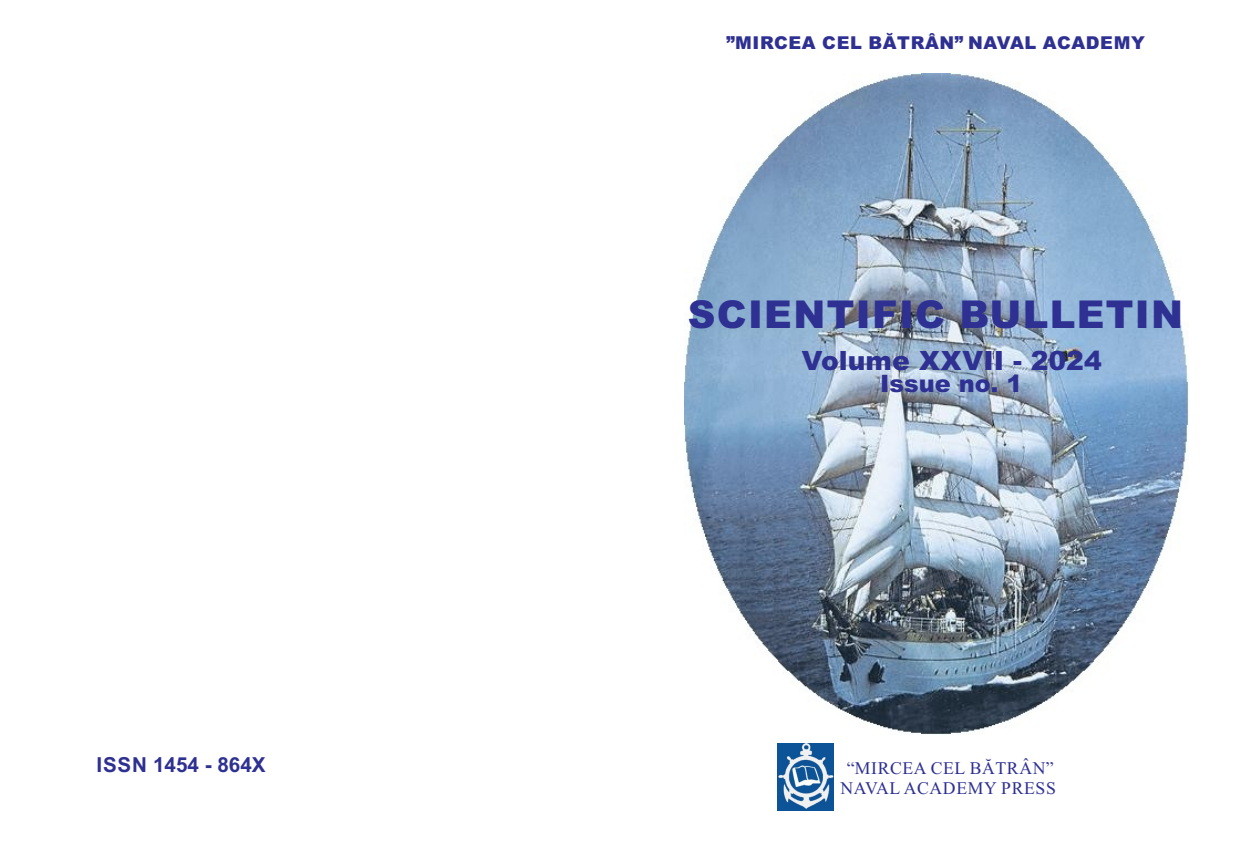
<style>
.page{position:relative;width:1248px;height:842px;background:#fff}
.page>*{position:absolute;margin:0;border:0;box-sizing:border-box;transform-origin:0 0}
.t1{font:900 38.4px "Arial";letter-spacing:.035em;color:#2e3092}
.t2{font:900 26.6px "Arial";color:#2e3092}
.t3{font:900 24px "Arial";color:#2e3092}
.t4{font:700 20.7px "Arial";color:#2e3092}
.t5{font:17.7px/19.6px "Times New Roman";letter-spacing:.035em;color:#2e3092;text-align:center}
.t6{font:900 17.7px "Arial";letter-spacing:.035em;color:#2e3092}
</style>
<div class="page">
<img style="left:777px;top:743px;width:56px;height:67px">
<img style="left:684px;top:74px;width:504px;height:660px">
<p class="t4" style="left:97px;top:757px;width:171px">ISSN 1454 - 864X</p>
<p class="t6" style="left:726px;top:36px;width:420px">”MIRCEA CEL BĂTRÂN” NAVAL ACADEMY</p>
<h1 class="t1" style="left:687px;top:301px;width:497px">SCIENTIFIC BULLETIN</h1>
<h2 class="t2" style="left:801px;top:350px;width:301px">Volume XXVII - 2024</h2>
<h3 class="t3" style="left:880px;top:374px;width:144px">Issue no. 1</h3>
<p class="t5" style="left:840px;top:760px;width:217px">“MIRCEA CEL BĂTRÂN”<br>NAVAL ACADEMY PRESS</p>
</div>
